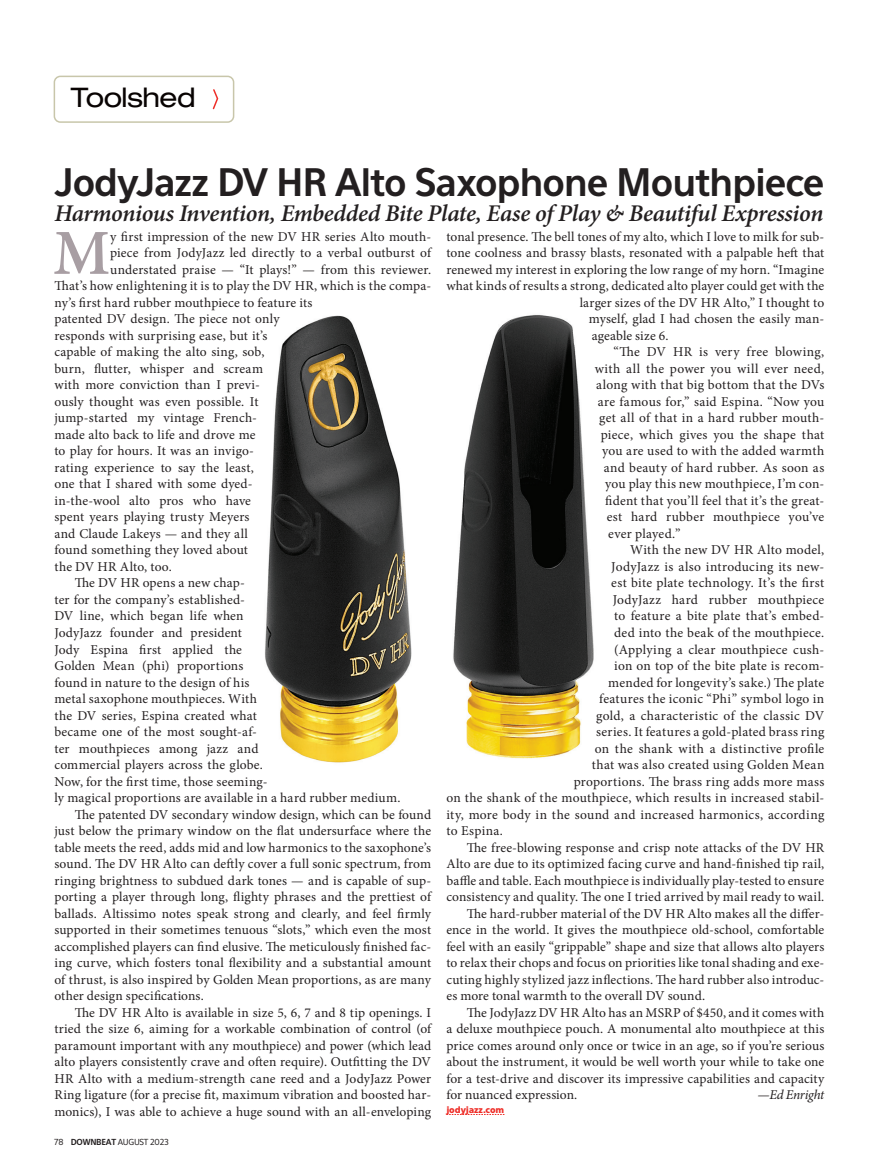
<style>
.page{position:relative;width:878px;height:1175px;background:#fff}
.page>*{position:absolute;margin:0;border:0;box-sizing:border-box;transform-origin:0 0}
.Body_DropCap_3{font:600 64.2px "Minion Pro";color:#a89ea3}
.Headline_25pt{font:700 37.5px "Eau Sans";letter-spacing:-.035em;color:#231f20}
.t1{font:expanded 27px "Helvetica Neue LT Pro";letter-spacing:-.02em;color:#080302}
.Subhead_Serif_15pt{font:italic 600 24px "Minion Pro";letter-spacing:-.015em;color:#231f20}
.Body{font:13.5px/16.5px "Minion Pro";letter-spacing:.015em;color:#231f20;text-align:justify}
.Body_DropCap_3-2{font:13.5px "Minion Pro";letter-spacing:.01em;color:#231f20}
.Body-2{font:italic 13.5px "Minion Pro";letter-spacing:-.025em;color:#231f20}
.Body_1st{font:900 9px "Eau Sans";letter-spacing:-.02em;color:#ee2e28}
.t2{font:8.25px "Eau Sans";letter-spacing:-.03em;color:#231f20}
.s1{font-weight:700}
</style>
<div class="page">
<div style="left:54px;top:76px;width:180px;height:47px;border:2px solid #c8c6aa;border-radius:6px"></div>
<svg style="left:212px;top:89px;width:7px;height:21px"></svg>
<img style="left:265px;top:314px;width:329px;height:449px">
<svg style="left:446px;top:1114px;width:58px;height:1px"></svg>
<p class="t1" style="left:71px;top:80px;width:126px">Toolshed</p>
<p class="Headline_25pt" style="left:54px;top:161px;width:771px">JodyJazz DV HR Alto Saxophone Mouthpiece</p>
<p class="Subhead_Serif_15pt" style="left:54px;top:196px;width:770px">Harmonious Invention, Embedded Bite Plate, Ease of Play &amp; Beautiful Expression</p>
<p class="Body_DropCap_3" style="left:53px;top:209px;width:59px">M</p>
<p class="Body_DropCap_3-2" style="left:110px;top:227px;width:322px">y first impression of the new DV HR series Alto mouth-</p>
<p class="Body" style="left:446px;top:228px;width:379px">tonal presence. The bell tones of my alto, which I love to milk for sub-</p>
<p class="Body" style="left:446px;top:245px;width:379px">tone coolness and brassy blasts, resonated with a palpable heft that</p>
<p class="Body" style="left:446px;top:261px;width:379px">renewed my interest in exploring the low range of my horn. “Imagine</p>
<p class="Body" style="left:446px;top:278px;width:379px">what kinds of results a strong, dedicated alto player could get with the</p>
<p class="Body" style="left:579px;top:294px;width:246px">larger sizes of the DV HR Alto,” I thought to</p>
<p class="Body" style="left:588px;top:311px;width:237px">myself, glad I had chosen the easily man-</p>
<p class="Body" style="left:591px;top:327px;width:78px">ageable size 6.</p>
<p class="Body" style="left:613px;top:344px;width:212px">“The DV HR is very free blowing,</p>
<p class="Body" style="left:594px;top:360px;width:231px">with all the power you will ever need,</p>
<p class="Body" style="left:596px;top:377px;width:229px">along with that big bottom that the DVs</p>
<p class="Body" style="left:597px;top:393px;width:228px">are famous for,” said Espina. “Now you</p>
<p class="Body" style="left:599px;top:410px;width:227px">get all of that in a hard rubber mouth-</p>
<p class="Body" style="left:600px;top:426px;width:225px">piece, which gives you the shape that</p>
<p class="Body" style="left:602px;top:443px;width:224px">you are used to with the added warmth</p>
<p class="Body" style="left:603px;top:459px;width:222px">and beauty of hard rubber. As soon as</p>
<p class="Body" style="left:605px;top:476px;width:221px">you play this new mouthpiece, I’m con-</p>
<p class="Body" style="left:605px;top:492px;width:221px">fident that you’ll feel that it’s the great-</p>
<p class="Body" style="left:606px;top:509px;width:219px">est hard rubber mouthpiece you’ve</p>
<p class="Body" style="left:608px;top:525px;width:74px">ever played.”</p>
<p class="Body" style="left:630px;top:542px;width:196px">With the new DV HR Alto model,</p>
<p class="Body" style="left:611px;top:558px;width:215px">JodyJazz is also introducing its new-</p>
<p class="Body" style="left:611px;top:575px;width:214px">est bite plate technology. It’s the first</p>
<p class="Body" style="left:612px;top:591px;width:213px">JodyJazz hard rubber mouthpiece</p>
<p class="Body" style="left:614px;top:608px;width:212px">to feature a bite plate that’s embed-</p>
<p class="Body" style="left:614px;top:624px;width:212px">ded into the beak of the mouthpiece.</p>
<p class="Body" style="left:614px;top:641px;width:212px">(Applying a clear mouthpiece cush-</p>
<p class="Body" style="left:614px;top:657px;width:212px">ion on top of the bite plate is recom-</p>
<p class="Body" style="left:608px;top:674px;width:218px">mended for longevity’s sake.) The plate</p>
<p class="Body" style="left:599px;top:690px;width:227px">features the iconic “Phi” symbol logo in</p>
<p class="Body" style="left:596px;top:707px;width:229px">gold, a characteristic of the classic DV</p>
<p class="Body" style="left:596px;top:723px;width:230px">series. It features a gold-plated brass ring</p>
<p class="Body" style="left:594px;top:740px;width:231px">on the shank with a distinctive profile</p>
<p class="Body" style="left:591px;top:756px;width:234px">that was also created using Golden Mean</p>
<p class="Body" style="left:573px;top:773px;width:252px">proportions. The brass ring adds more mass</p>
<p class="Body" style="left:446px;top:789px;width:379px">on the shank of the mouthpiece, which results in increased stabil-</p>
<p class="Body" style="left:446px;top:806px;width:379px">ity, more body in the sound and increased harmonics, according</p>
<p class="Body" style="left:446px;top:822px;width:58px">to Espina.</p>
<p class="Body" style="left:446px;top:839px;width:379px;text-indent:20px">The free-blowing response and crisp note attacks of the DV HR Alto are due to its optimized facing curve and hand-finished tip rail, baffle and table. Each mouthpiece is individually play-tested to ensure consistency and quality. The one I tried arrived by mail ready to wail.</p>
<p class="Body" style="left:446px;top:905px;width:379px;text-indent:20px">The hard-rubber material of the DV HR Alto makes all the differ&shy;ence in the world. It gives the mouthpiece old-school, comfortable feel with an easily “grippable” shape and size that allows alto players to relax their chops and focus on priorities like tonal shading and exe&shy;cuting highly stylized jazz inflections. The hard rubber also introduc&shy;es more tonal warmth to the overall DV sound.</p>
<p class="Body" style="left:446px;top:1004px;width:379px;text-indent:20px">The JodyJazz DV HR Alto has an MSRP of $450, and it comes with a deluxe mouthpiece pouch. A monumental alto mouthpiece at this price comes around only once or twice in an age, so if you’re serious about the instrument, it would be well worth your while to take one for a test-drive and discover its impressive capabilities and capacity for nuanced expression.</p>
<p class="Body_DropCap_3-2" style="left:110px;top:244px;width:322px">piece from JodyJazz led directly to a verbal outburst of</p>
<p class="Body_DropCap_3-2" style="left:110px;top:260px;width:322px">understated praise — “It plays!” — from this reviewer.</p>
<p class="Body_DropCap_3-2" style="left:54px;top:277px;width:378px">That’s how enlightening it is to play the DV HR, which is the compa-</p>
<p class="Body_DropCap_3-2" style="left:54px;top:293px;width:259px">ny’s first hard rubber mouthpiece to feature its</p>
<p class="Body_DropCap_3-2" style="left:54px;top:310px;width:227px">patented DV design. The piece not only</p>
<p class="Body_DropCap_3-2" style="left:54px;top:326px;width:215px">responds with surprising ease, but it’s</p>
<p class="Body_DropCap_3-2" style="left:54px;top:343px;width:211px">capable of making the alto sing, sob,</p>
<p class="Body_DropCap_3-2" style="left:54px;top:359px;width:210px">burn, flutter, whisper and scream</p>
<p class="Body_DropCap_3-2" style="left:54px;top:376px;width:207px">with more conviction than I previ-</p>
<p class="Body_DropCap_3-2" style="left:54px;top:392px;width:206px">ously thought was even possible. It</p>
<p class="Body_DropCap_3-2" style="left:54px;top:409px;width:204px">jump-started my vintage French-</p>
<p class="Body_DropCap_3-2" style="left:54px;top:425px;width:202px">made alto back to life and drove me</p>
<p class="Body_DropCap_3-2" style="left:54px;top:442px;width:201px">to play for hours. It was an invigo-</p>
<p class="Body_DropCap_3-2" style="left:54px;top:458px;width:201px">rating experience to say the least,</p>
<p class="Body_DropCap_3-2" style="left:54px;top:475px;width:200px">one that I shared with some dyed-</p>
<p class="Body_DropCap_3-2" style="left:54px;top:491px;width:198px">in-the-wool alto pros who have</p>
<p class="Body_DropCap_3-2" style="left:54px;top:508px;width:197px">spent years playing trusty Meyers</p>
<p class="Body_DropCap_3-2" style="left:54px;top:524px;width:195px">and Claude Lakeys — and they all</p>
<p class="Body_DropCap_3-2" style="left:54px;top:541px;width:195px">found something they loved about</p>
<p class="Body_DropCap_3-2" style="left:54px;top:557px;width:119px">the DV HR Alto, too.</p>
<p class="Body" style="left:54px;top:575px;width:347px;text-align:left;text-indent:20px">The DV HR opens a new chap-<br>ter for the company’s established-<br>DV line, which began life when<br>JodyJazz founder and president<br>Jody Espina first applied the<br>Golden Mean (phi) proportions<br>found in nature to the design of his<br>metal saxophone mouthpieces. With<br>the DV series, Espina created what<br>became one of the most sought-af-<br>ter mouthpieces among jazz and<br>commercial players across the globe.<br>Now, for the first time, those seeming-<br>ly magical proportions are available in a hard rubber medium.</p>
<p class="Body" style="left:54px;top:806px;width:378px;text-indent:20px">The patented DV secondary window design, which can be found just below the primary window on the flat undersurface where the table meets the reed, adds mid and low harmonics to the saxophone’s sound. The DV HR Alto can deftly cover a full sonic spectrum, from ringing brightness to subdued dark tones — and is capable of sup&shy;porting a player through long, flighty phrases and the prettiest of ballads. Altissimo notes speak strong and clearly, and feel firmly supported in their sometimes tenuous “slots,” which even the most accomplished players can find elusive. The meticulously finished fac&shy;ing curve, which fosters tonal flexibility and a substantial amount of thrust, is also inspired by Golden Mean proportions, as are many other design specifications.</p>
<p class="Body" style="left:54px;top:1004px;width:378px;text-indent:20px">The DV HR Alto is available in size 5, 6, 7 and 8 tip openings. I tried the size 6, aiming for a workable combination of control (of paramount important with any mouthpiece) and power (which lead alto players consistently crave and often require). Outfitting the DV HR Alto with a medium-strength cane reed and a JodyJazz Power Ring ligature (for a precise fit, maximum vibration and boosted har&shy;monics), I was able to achieve a huge sound with an all-enveloping</p>
<p class="Body-2" style="left:757px;top:1085px;width:68px">—Ed Enright</p>
<p class="Body_1st" style="left:446px;top:1104px;width:60px">jodyjazz.com</p>
<p class="t2" style="left:54px;top:1137px;width:116px">78 <span class="s1">DOWNBEAT</span> AUGUST 2023</p>
</div>
